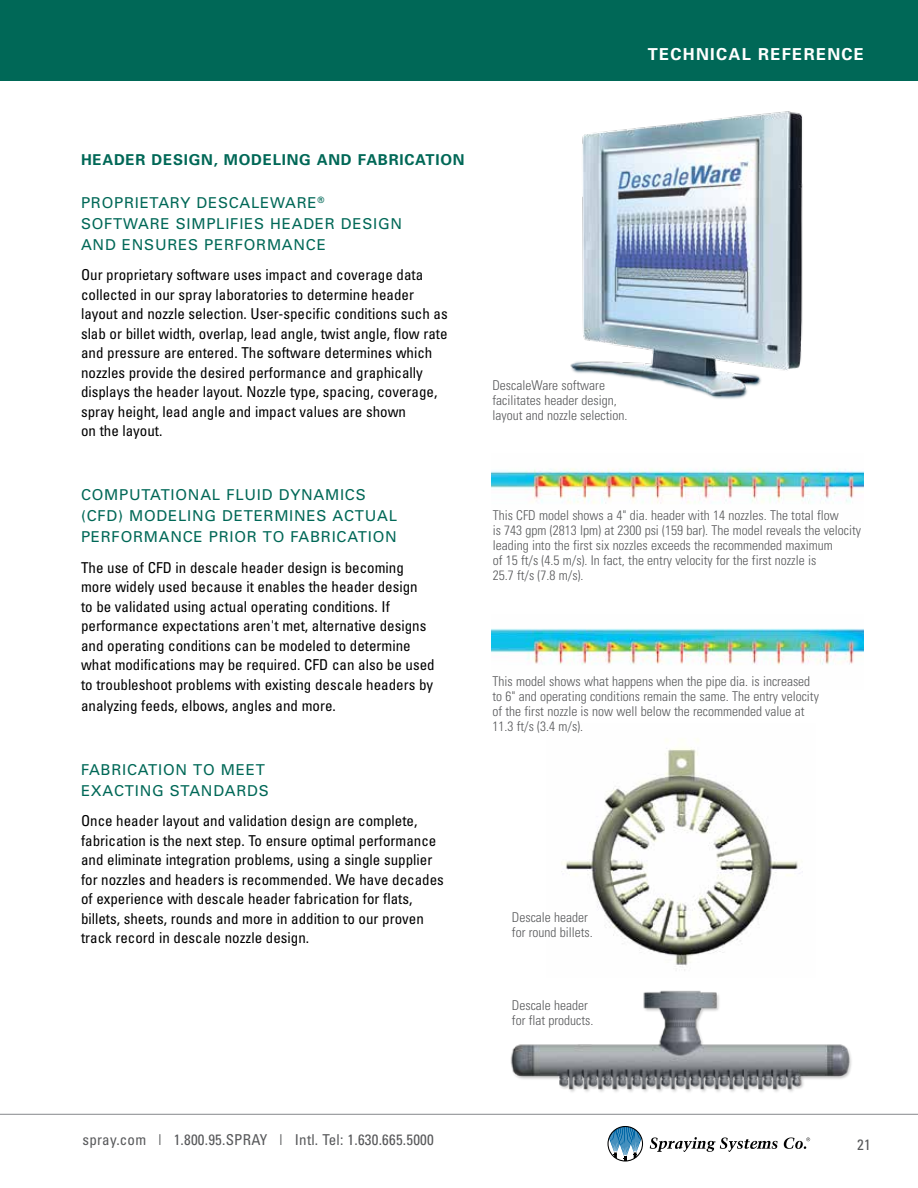
<style>
.page{position:relative;width:918px;height:1188px;background:#fff}
.page>*{position:absolute;margin:0;border:0;box-sizing:border-box;transform-origin:0 0}
.t1{font:700 16.5px "Univers";letter-spacing:.08em;color:#fff}
.t2{font:condensed 15px/19.5px "Univers";color:#000}
.t3{font:15px/21px "Univers";letter-spacing:.05em;color:#006857}
.t4{font:condensed 15px "Univers";letter-spacing:.015em;color:#58595b}
.t5{font:700 15px "Univers";letter-spacing:.05em;color:#006857}
.t6{font:300 condensed 13.5px/15px "Univers";color:#58595b}
</style>
<div class="page">
<img style="left:570px;top:111px;width:233px;height:288px">
<img style="left:491px;top:468px;width:373px;height:36px">
<img style="left:561px;top:739px;width:242px;height:194px">
<img style="left:510px;top:933px;width:342px;height:159px">
<img style="left:491px;top:628px;width:373px;height:37px">
<hr style="left:0;top:1114px;width:918px;height:1px;background:#939598">
<div style="left:0;top:0;width:918px;height:81px;background:#006857"></div>
<svg style="left:608px;top:1126px;width:35px;height:36px"></svg>
<svg style="left:650px;top:1137px;width:128px;height:15px"></svg>
<svg style="left:784px;top:1137px;width:26px;height:12px"></svg>
<p class="t1" style="left:648px;top:44px;width:218px">TECHNICAL REFERENCE</p>
<p class="t5" style="left:81px;top:150px;width:385px">HEADER DESIGN, MODELING AND FABRICATION</p>
<p class="t3" style="left:81px;top:192px;width:323px">PROPRIETARY DESCALEWARE<sup>®<br></sup>SOFTWARE SIMPLIFIES HEADER DESIGN<br>AND ENSURES PERFORMANCE</p>
<p class="t2" style="left:81px;top:265px;width:368px">Our proprietary software uses impact and coverage data collected in our spray laboratories to determine header layout and nozzle selection. User-specific conditions such as slab or billet width, overlap, lead angle, twist angle, flow rate and pressure are entered. The software determines which nozzles provide the desired performance and graphically displays the header layout. Nozzle type, spacing, coverage, spray height, lead angle and impact values are shown<br>on the layout.</p>
<p class="t3" style="left:81px;top:484px;width:318px">COMPUTATIONAL FLUID DYNAMICS (CFD) MODELING DETERMINES ACTUAL<br>PERFORMANCE PRIOR TO FABRICATION</p>
<p class="t2" style="left:81px;top:557px;width:355px">The use of CFD in descale header design is becoming more widely used because it enables the header design<br>to be validated using actual operating conditions. If performance expectations aren't met, alternative designs and operating conditions can be modeled to determine what modifications may be required. CFD can also be used to troubleshoot problems with existing descale headers by</p>
<p class="t2" style="left:81px;top:695px;width:256px">analyzing feeds, elbows, angles and more.</p>
<p class="t3" style="left:81px;top:759px;width:189px">FABRICATION TO MEET<br>EXACTING STANDARDS</p>
<p class="t2" style="left:81px;top:811px;width:364px">Once header layout and validation design are complete, fabrication is the next step. To ensure optimal performance and eliminate integration problems, using a single supplier for nozzles and headers is recommended. We have decades of experience with descale header fabrication for flats, billets, sheets, rounds and more in addition to our proven track record in descale nozzle design.</p>
<p class="t6" style="left:492px;top:378px;width:137px">DescaleWare software facilitates header design, layout and nozzle selection.</p>
<p class="t6" style="left:493px;top:508px;width:370px">This CFD model shows a 4" dia. header with 14 nozzles. The total flow<br>is 743 gpm (2813 lpm) at 2300 psi (159 bar). The model reveals the velocity leading into the first six nozzles exceeds the recommended maximum<br>of 15 ft/s (4.5 m/s). In fact, the entry velocity for the first nozzle is<br>25.7 ft/s (7.8 m/s).</p>
<p class="t6" style="left:492px;top:673px;width:328px">This model shows what happens when the pipe dia. is increased to 6" and operating conditions remain the same. The entry velocity of the first nozzle is now well below the recommended value at 11.3 ft/s (3.4 m/s).</p>
<p class="t6" style="left:512px;top:909px;width:82px">Descale header for round billets.</p>
<p class="t6" style="left:512px;top:997px;width:83px">Descale header for flat products.</p>
<p class="t4" style="left:82px;top:1130px;width:353px">spray.com | 1.800.95.SPRAY | Intl. Tel: 1.630.665.5000</p>
<p class="t4" style="left:857px;top:1135px;width:15px">21</p>
</div>
